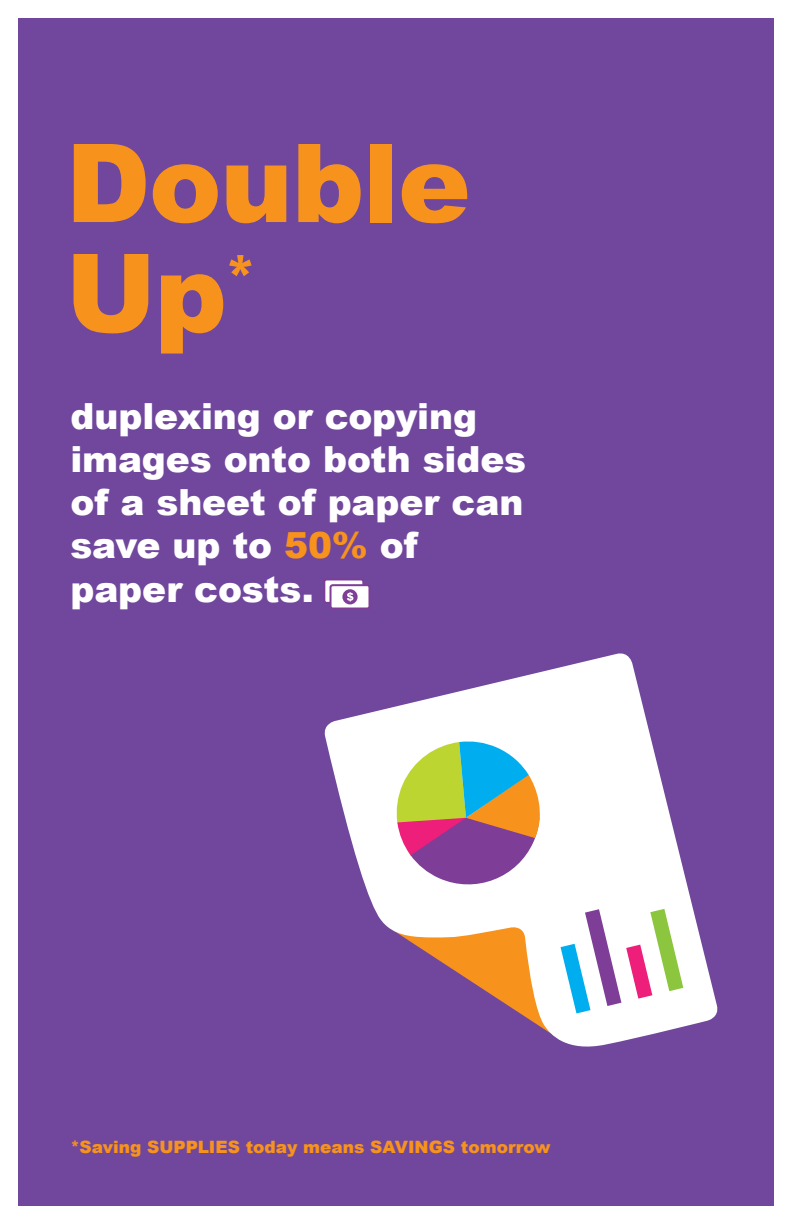
<style>
.page{position:relative;width:792px;height:1224px;background:#fff}
.page>*{position:absolute;margin:0;border:0;box-sizing:border-box;transform-origin:0 0}
.t1{font:900 109px/110px "Arial";letter-spacing:-.015em;color:#f7931d}
.t2{font:900 36px/43.2px "Arial";letter-spacing:-.005em;color:#fff}
.t3{font:900 17px "Arial";color:#f7931d}
.s1{color:#f7931d}
</style>
<div class="page">
<div style="left:18px;top:18px;width:756px;height:1188px;background:#70479c"></div>
<svg style="left:324px;top:653px;width:394px;height:394px;fill:#fff"></svg>
<svg style="left:391px;top:909px;width:292px;height:133px"></svg>
<svg style="left:396px;top:740px;width:150px;height:154px"></svg>
<div style="left:324px;top:580px;width:39px;height:23px;background:#fff;border-radius:2px"></div>
<div style="left:323px;top:579px;width:41px;height:25px;border:2px solid #7e3e98;border-radius:2px"></div>
<div style="left:331px;top:585px;width:38px;height:24px;background:#fff;border-radius:2px"></div>
<div style="left:330px;top:584px;width:40px;height:26px;border:2px solid #7e3e98;border-radius:2px"></div>
<svg style="left:342px;top:589px;width:16px;height:15px"></svg>
<svg style="left:347px;top:592px;width:6px;height:10px"></svg>
<p class="t1" style="left:66px;top:125px;width:407px">Double<br>Up<sup>*</sup></p>
<p class="t2" style="left:70px;top:393px;width:457px">duplexing or copying images onto both sides of a sheet of paper can save up to <span class="s1">50%</span> of paper costs.</p>
<p class="t3" style="left:70px;top:1135px;width:481px">*Saving SUPPLIES today means SAVINGS tomorrow</p>
</div>
